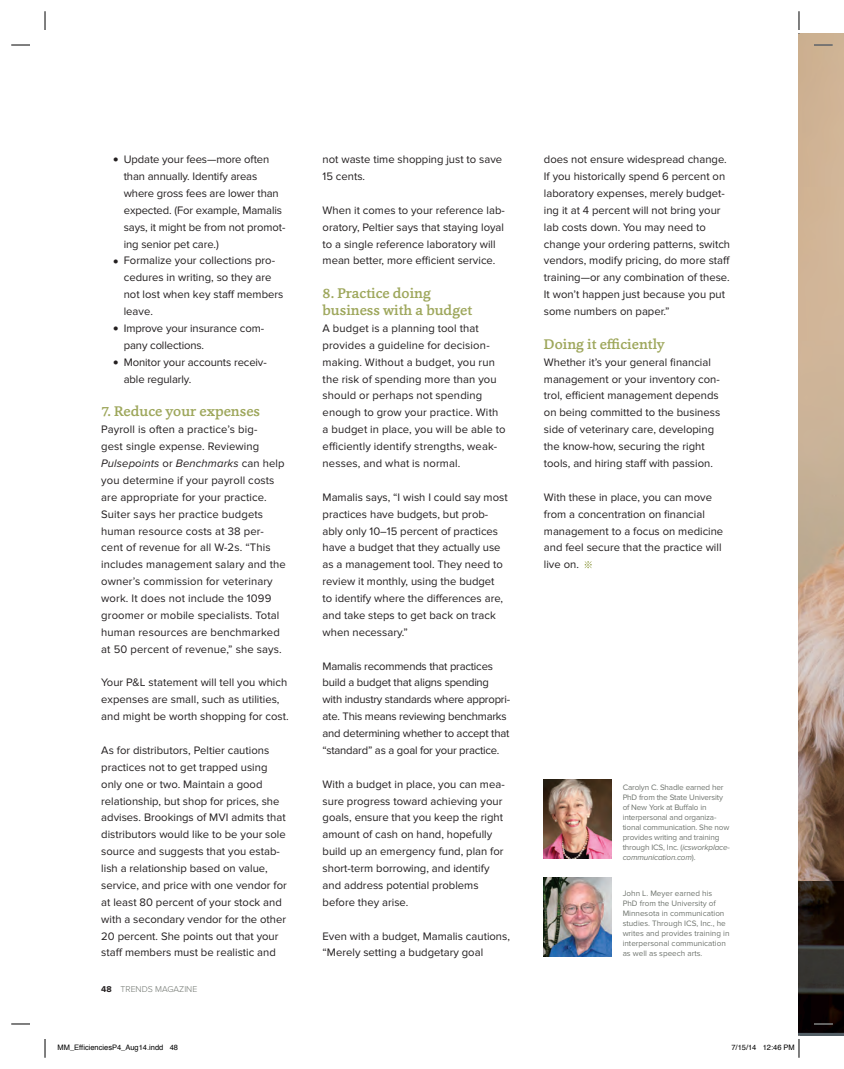
<style>
.page{position:relative;width:844px;height:1069px;background:#fff}
.page>*{position:absolute;margin:0;border:0;box-sizing:border-box;transform-origin:0 0}
.t1{font:500 14.38px/16.9px "Cassia";color:#9ea75c}
.t2{font:11.25px/16.9px "Proxima Nova";color:#231f20}
.t3{font:11.25px/16.9px "Proxima Nova";letter-spacing:-.02em;color:#231f20}
.t4{font:300 8.75px "Proxima Nova";color:#70756f}
.t5{font:8.12px/10px "Proxima Nova";letter-spacing:-.02em;color:#70756f}
.t6{font:8.12px/10px "Proxima Nova";color:#70756f}
.t7{font:7.5px "Helvetica";color:#000}
.s1{font-size:18.75px}
.s2{font-style:italic}
.s3{font-weight:700;color:#231f20}
</style>
<div class="page">
<svg style="left:584px;top:561px;width:8px;height:7px"></svg>
<img style="left:544px;top:779px;width:67px;height:79px">
<img style="left:544px;top:878px;width:67px;height:78px">
<img style="left:799px;top:34px;width:45px;height:998px">
<hr style="left:799px;top:1032px;width:45px;height:3px;background:#525e65">
<svg style="left:11px;top:44px;width:19px;height:2px"></svg>
<svg style="left:814px;top:44px;width:18px;height:2px"></svg>
<svg style="left:11px;top:1023px;width:19px;height:2px"></svg>
<svg style="left:814px;top:1023px;width:18px;height:2px"></svg>
<svg style="left:44px;top:11px;width:2px;height:19px"></svg>
<svg style="left:44px;top:1039px;width:2px;height:19px"></svg>
<svg style="left:798px;top:11px;width:2px;height:24px"></svg>
<svg style="left:798px;top:1035px;width:2px;height:23px"></svg>
<p class="t2" style="left:124px;top:151px;width:163px;text-indent:-11px"><span class="s1">•</span> Update your fees—more often than annually. Identify areas where gross fees are lower than expected. (For example, Mamalis says, it might be from not promot&shy;ing senior pet care.)</p>
<p class="t2" style="left:124px;top:252px;width:161px;text-indent:-11px"><span class="s1">•</span> Formalize your collections pro&shy;cedures in writing, so they are not lost when key staff members leave.</p>
<p class="t2" style="left:124px;top:320px;width:142px;text-indent:-11px"><span class="s1">•</span> Improve your insurance com&shy;pany collections.</p>
<p class="t2" style="left:124px;top:354px;width:144px;text-indent:-11px"><span class="s1">•</span> Monitor your accounts receiv&shy;able regularly.</p>
<p class="t1" style="left:101px;top:403px;width:160px">7. Reduce your expenses</p>
<p class="t2" style="left:101px;top:421px;width:186px">Payroll is often a practice’s big-<br>gest single expense. Reviewing <span class="s2">Pulsepoints</span> or <span class="s2">Benchmarks</span> can help you determine if your payroll costs are appropriate for your practice.<br>Suiter says her practice budgets human resource costs at 38 per&shy;cent of revenue for all W-2s. “This includes management salary and the owner’s commission for veterinary work. It does not include the 1099 groomer or mobile specialists. Total human resources are benchmarked at 50 percent of revenue,” she says.</p>
<p class="t2" style="left:101px;top:674px;width:189px">Your P&amp;L statement will tell you which expenses are small, such as utilities, and might be worth shopping for cost.</p>
<p class="t2" style="left:101px;top:742px;width:187px">As for distributors, Peltier cautions practices not to get trapped using only one or two. Maintain a good relationship, but shop for prices, she advises. Brookings of MVI admits that distributors would like to be your sole source and suggests that you estab&shy;lish a relationship based on value, service, and price with one vendor for at least 80 percent of your stock and with a secondary vendor for the other 20 percent. She points out that your staff members must be realistic and</p>
<p class="t4" style="left:101px;top:983px;width:98px"><span class="s3">48</span> TRENDS MAGAZINE</p>
<p class="t2" style="left:323px;top:151px;width:181px">not waste time shopping just to save<br>15 cents.</p>
<p class="t2" style="left:323px;top:202px;width:184px">When it comes to your reference lab&shy;oratory, Peltier says that staying loyal to a single reference laboratory will mean better, more efficient service.</p>
<p class="t1" style="left:322px;top:285px;width:151px">8. Practice doing business with a budget</p>
<p class="t2" style="left:322px;top:320px;width:184px">A budget is a planning tool that provides a guideline for decision&shy;making. Without a budget, you run the risk of spending more than you should or perhaps not spending enough to grow your practice. With a budget in place, you will be able to efficiently identify strengths, weak&shy;nesses, and what is normal.</p>
<p class="t2" style="left:322px;top:489px;width:187px">Mamalis says, “I wish I could say most practices have budgets, but prob&shy;ably only 10–15 percent of practices have a budget that they actually use as a management tool. They need to review it monthly, using the budget<br>to identify where the differences are, and take steps to get back on track when necessary.”</p>
<p class="t3" style="left:322px;top:657px;width:189px">Mamalis recommends that practices build a budget that aligns spending with industry standards where appropri&shy;ate. This means reviewing benchmarks and determining whether to accept that “standard” as a goal for your practice.</p>
<p class="t2" style="left:322px;top:775px;width:184px">With a budget in place, you can mea&shy;sure progress toward achieving your goals, ensure that you keep the right amount of cash on hand, hopefully build up an emergency fund, plan for short-term borrowing, and identify and address potential problems before they arise.</p>
<p class="t2" style="left:322px;top:927px;width:189px">Even with a budget, Mamalis cautions, “Merely setting a budgetary goal</p>
<p class="t2" style="left:544px;top:151px;width:188px">does not ensure widespread change.<br>If you historically spend 6 percent on laboratory expenses, merely budget&shy;ing it at 4 percent will not bring your lab costs down. You may need to change your ordering patterns, switch vendors, modify pricing, do more staff training—or any combination of these.<br>It won’t happen just because you put some numbers on paper.”</p>
<p class="t1" style="left:544px;top:335px;width:122px">Doing it efficiently</p>
<p class="t2" style="left:544px;top:354px;width:178px">Whether it’s your general financial management or your inventory con&shy;trol, efficient management depends on being committed to the business side of veterinary care, developing the know-how, securing the right tools, and hiring staff with passion.</p>
<p class="t2" style="left:544px;top:489px;width:181px">With these in place, you can move from a concentration on financial management to a focus on medicine and feel secure that the practice will live on.</p>
<p class="t5" style="left:622px;top:782px;width:109px">Carolyn C. Shadle earned her<br>PhD from the State University of New York at Buffalo in interpersonal and organiza&shy;tional communication. She now provides writing and training through ICS, Inc. (<span class="s2">icsworkplace&shy;communication.com</span>).</p>
<p class="t6" style="left:622px;top:889px;width:108px">John L. Meyer earned his<br>PhD from the University of<br>Minnesota in communication studies. Through ICS, Inc., he writes and provides training in interpersonal communication as well as speech arts.</p>
<p class="t7" style="left:58px;top:1042px;width:122px">MM_EfficienciesP4_Aug14.indd 48</p>
<p class="t7" style="left:731px;top:1042px;width:65px">7/15/14 12:46 PM</p>
</div>
